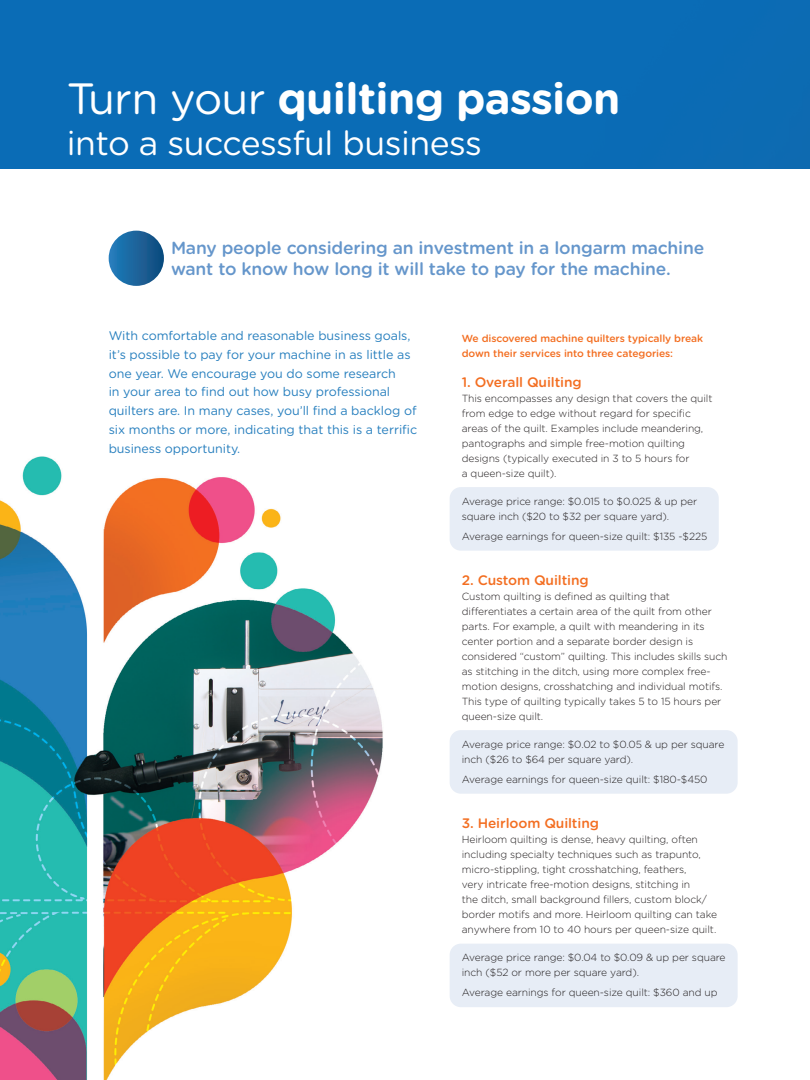
<style>
.page{position:relative;width:810px;height:1080px;background:#fff}
.page>*{position:absolute;margin:0;border:0;box-sizing:border-box;transform-origin:0 0}
.t1{font:700 43.75px "Gotham Rounded";letter-spacing:-.015em;color:#fff}
.t2{font:33.75px "Gotham Rounded";letter-spacing:-.015em;color:#fff}
.t3{font:500 17.5px/21.2px "Gotham Rounded";letter-spacing:-.01em;color:#6596cb}
.t4{font:500 13.75px "Gotham Rounded";letter-spacing:-.01em;color:#f36e21}
.t5{font:12.5px/18.8px "Gotham Rounded";letter-spacing:-.005em;color:#277fbe}
.t6{font:300 10.25px/15px "Gotham Rounded";letter-spacing:-.01em;color:#231f20}
.t7{font:500 10.25px/15px "Gotham Rounded";letter-spacing:-.01em;color:#f36e21}
.s1{font-weight:400}
</style>
<div class="page">
<img style="left:0;top:456px;width:458px;height:624px">
<div style="left:0;top:0;width:810px;height:169px;background:#0a6cb6"></div>
<div style="left:450px;top:944px;width:288px;height:63px;background:#e7edf6;border-radius:11px"></div>
<div style="left:450px;top:730px;width:288px;height:64px;background:#e7edf6;border-radius:11px"></div>
<div style="left:450px;top:487px;width:269px;height:64px;background:#e7edf6;border-radius:11px"></div>
<div style="left:109px;top:231px;width:55px;height:55px;background:linear-gradient(to right,#237dbc,#154e7e);border-radius:28px"></div>
<h1 class="t1" style="left:67px;top:66px;width:555px"><span class="s1">Turn your</span> quilting passion</h1>
<h2 class="t2" style="left:67px;top:120px;width:417px">into a successful business</h2>
<h3 class="t3" style="left:171px;top:237px;width:535px">Many people considering an investment in a longarm machine want to know how long it will take to pay for the machine.</h3>
<p class="t5" style="left:109px;top:326px;width:310px">With comfortable and reasonable business goals, it’s possible to pay for your machine in as little as one year. We encourage you do some research<br>in your area to find out how busy professional quilters are. In many cases, you’ll find a backlog of six months or more, indicating that this is a terrific business opportunity.</p>
<p class="t7" style="left:462px;top:330px;width:243px">We discovered machine quilters typically break down their services into three categories:</p>
<h3 class="t4" style="left:462px;top:372px;width:121px">1. Overall Quilting</h3>
<p class="t6" style="left:462px;top:390px;width:252px">This encompasses any design that covers the quilt from edge to edge without regard for specific areas of the quilt. Examples include meandering, pantographs and simple free-motion quilting designs (typically executed in 3 to 5 hours for<br>a queen-size quilt).</p>
<p class="t6" style="left:462px;top:493px;width:237px">Average price range: $0.015 to $0.025 &amp; up per square inch ($20 to $32 per square yard).</p>
<p class="t6" style="left:462px;top:528px;width:247px">Average earnings for queen-size quilt: $135 -$225</p>
<h3 class="t4" style="left:462px;top:570px;width:128px">2. Custom Quilting</h3>
<p class="t6" style="left:462px;top:588px;width:267px">Custom quilting is defined as quilting that differentiates a certain area of the quilt from other parts. For example, a quilt with meandering in its center portion and a separate border design is considered “custom” quilting. This includes skills such as stitching in the ditch, using more complex free&shy;motion designs, crosshatching and individual motifs.<br>This type of quilting typically takes 5 to 15 hours per queen-size quilt.</p>
<p class="t6" style="left:462px;top:736px;width:264px">Average price range: $0.02 to $0.05 &amp; up per square inch ($26 to $64 per square yard).</p>
<p class="t6" style="left:462px;top:771px;width:247px">Average earnings for queen-size quilt: $180-$450</p>
<h3 class="t4" style="left:462px;top:813px;width:139px">3. Heirloom Quilting</h3>
<p class="t6" style="left:462px;top:831px;width:257px">Heirloom quilting is dense, heavy quilting, often including specialty techniques such as trapunto, micro-stippling, tight crosshatching, feathers,<br>very intricate free-motion designs, stitching in<br>the ditch, small background fillers, custom block/ border motifs and more. Heirloom quilting can take anywhere from 10 to 40 hours per queen-size quilt.</p>
<p class="t6" style="left:462px;top:949px;width:265px">Average price range: $0.04 to $0.09 &amp; up per square inch ($52 or more per square yard).</p>
<p class="t6" style="left:462px;top:984px;width:257px">Average earnings for queen-size quilt: $360 and up</p>
</div>
